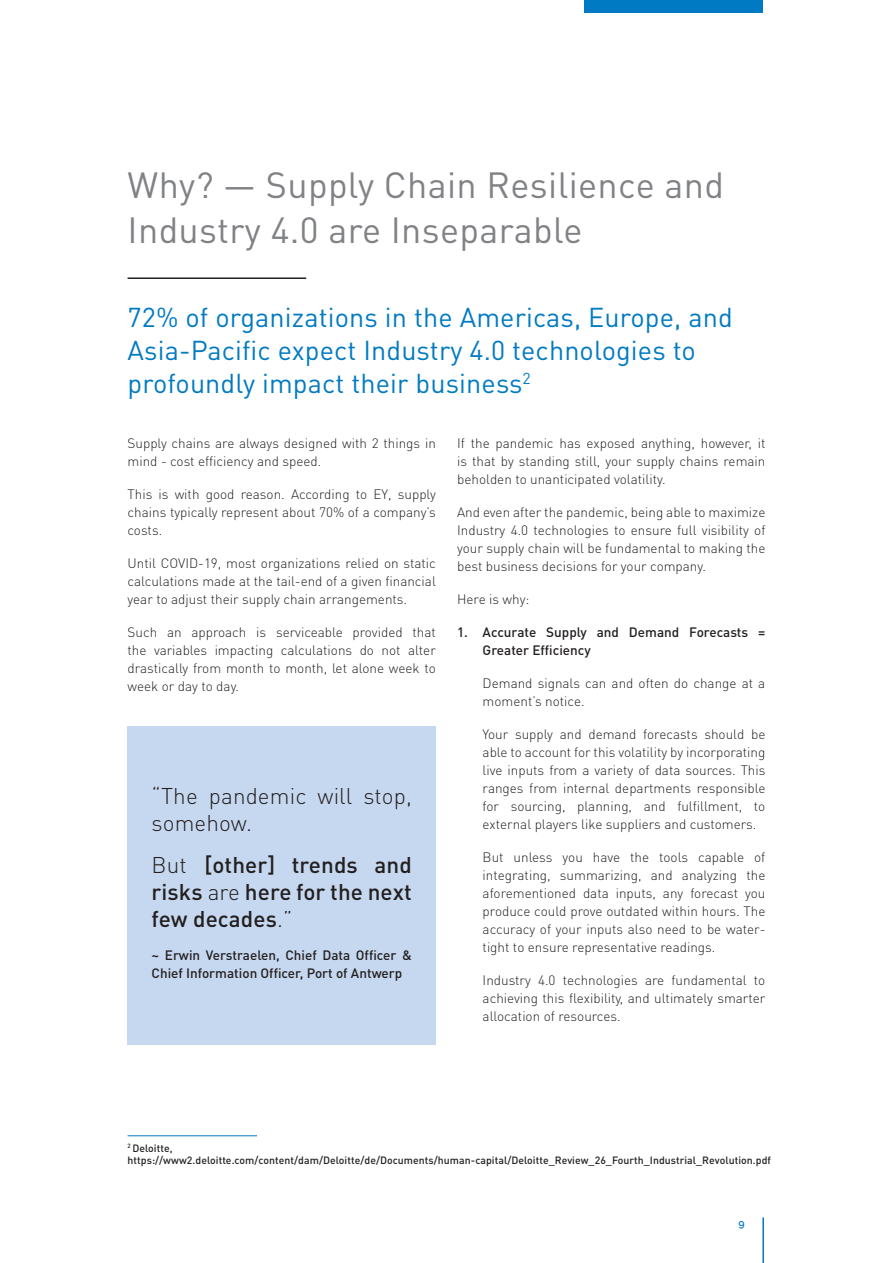
<style>
.page{position:relative;width:893px;height:1263px;background:#fff}
.page>*{position:absolute;margin:0;border:0;box-sizing:border-box;transform-origin:0 0}
.T2{font:36px/45px "DINOT";letter-spacing:.01em;color:#808285}
.T3{font:27px/33px "DINOT";letter-spacing:.005em;color:#007ac2}
.t1{font:500 22.5px/27px "DINOT";letter-spacing:.005em;color:#231f20;text-align:justify}
.t2{font:300 22.5px/27px "DINOT";letter-spacing:.005em;color:#231f20}
.Tab_1{font:300 13.5px/18px "DINOT";color:#231f20;text-align:justify}
.Title_Tab_1{font:500 13.5px/18px "DINOT";color:#231f20}
.Footnote{font:500 10.5px "DINOT";letter-spacing:.005em;color:#231f20}
.t3{font:600 10.5px "Raleway";color:#007ac2}
.s1{font-weight:300}
</style>
<div class="page">
<div style="left:128px;top:726px;width:308px;height:319px;background:#c6d8ef"></div>
<hr style="left:128px;top:1135px;width:129px;height:1px;background:#007ac2">
<hr style="left:128px;top:277px;width:178px;height:2px;background:#231f20">
<hr style="left:762px;top:1217px;width:2px;height:46px;background:#007ac2">
<div style="left:585px;top:0;width:178px;height:13px;background:#007ac2"></div>
<p class="T2" style="left:128px;top:161px;width:598px">Why? — Supply Chain Resilience and<br>Industry 4.0 are Inseparable</p>
<p class="T3" style="left:128px;top:299px;width:607px">72% of organizations in the Americas, Europe, and<br>Asia-Pacific expect Industry 4.0 technologies to profoundly impact their business<sup>2</sup></p>
<p class="Tab_1" style="left:128px;top:434px;width:310px">Supply chains are always designed with 2 things in mind - cost efficiency and speed.</p>
<p class="Tab_1" style="left:128px;top:485px;width:310px">This is with good reason. According to EY, supply chains typically represent about 70% of a company’s costs.</p>
<p class="Tab_1" style="left:128px;top:554px;width:310px">Until COVID-19, most organizations relied on static calculations made at the tail-end of a given financial year to adjust their supply chain arrangements.</p>
<p class="Tab_1" style="left:128px;top:623px;width:310px">Such an approach is serviceable provided that the variables impacting calculations do not alter drastically from month to month, let alone week to week or day to day.</p>
<p class="t2" style="left:152px;top:782px;width:262px">“The pandemic will stop, somehow.</p>
<p class="t1" style="left:152px;top:851px;width:262px"><span class="s1">But</span> [other] trends and risks <span class="s1">are</span> here for the next few decades<span class="s1">.”</span></p>
<p class="Title_Tab_1" style="left:152px;top:946px;width:262px">~ Erwin Verstraelen, Chief Data Officer &amp;<br>Chief Information Officer, Port of Antwerp</p>
<p class="Tab_1" style="left:457px;top:434px;width:310px">If the pandemic has exposed anything, however, it is that by standing still, your supply chains remain beholden to unanticipated volatility.</p>
<p class="Tab_1" style="left:457px;top:503px;width:310px">And even after the pandemic, being able to maximize Industry 4.0 technologies to ensure full visibility of your supply chain will be fundamental to making the best business decisions for your company.</p>
<p class="Tab_1" style="left:457px;top:590px;width:74px">Here is why:</p>
<p class="Title_Tab_1" style="left:483px;top:623px;width:284px;text-indent:-26px">1. Accurate Supply and Demand Forecasts =<br>Greater Efficiency</p>
<p class="Tab_1" style="left:483px;top:674px;width:284px">Demand signals can and often do change at a moment’s notice.</p>
<p class="Tab_1" style="left:483px;top:725px;width:284px">Your supply and demand forecasts should be able to account for this volatility by incorporating live inputs from a variety of data sources. This ranges from internal departments responsible for sourcing, planning, and fulfillment, to external players like suppliers and customers.</p>
<p class="Tab_1" style="left:483px;top:848px;width:284px">But unless you have the tools capable of integrating, summarizing, and analyzing the aforementioned data inputs, any forecast you produce could prove outdated within hours. The accuracy of your inputs also need to be water&shy;tight to ensure representative readings.</p>
<p class="Tab_1" style="left:483px;top:971px;width:284px">Industry 4.0 technologies are fundamental to achieving this flexibility, and ultimately smarter allocation of resources.</p>
<p class="Footnote" style="left:128px;top:1141px;width:46px"><sup>2</sup> Deloitte,</p>
<p class="Footnote" style="left:128px;top:1153px;width:645px">https://www2.deloitte.com/content/dam/Deloitte/de/Documents/human-capital/Deloitte_Review_26_Fourth_Industrial_Revolution.pdf</p>
<p class="t3" style="left:738px;top:1217px;width:8px">9</p>
</div>
